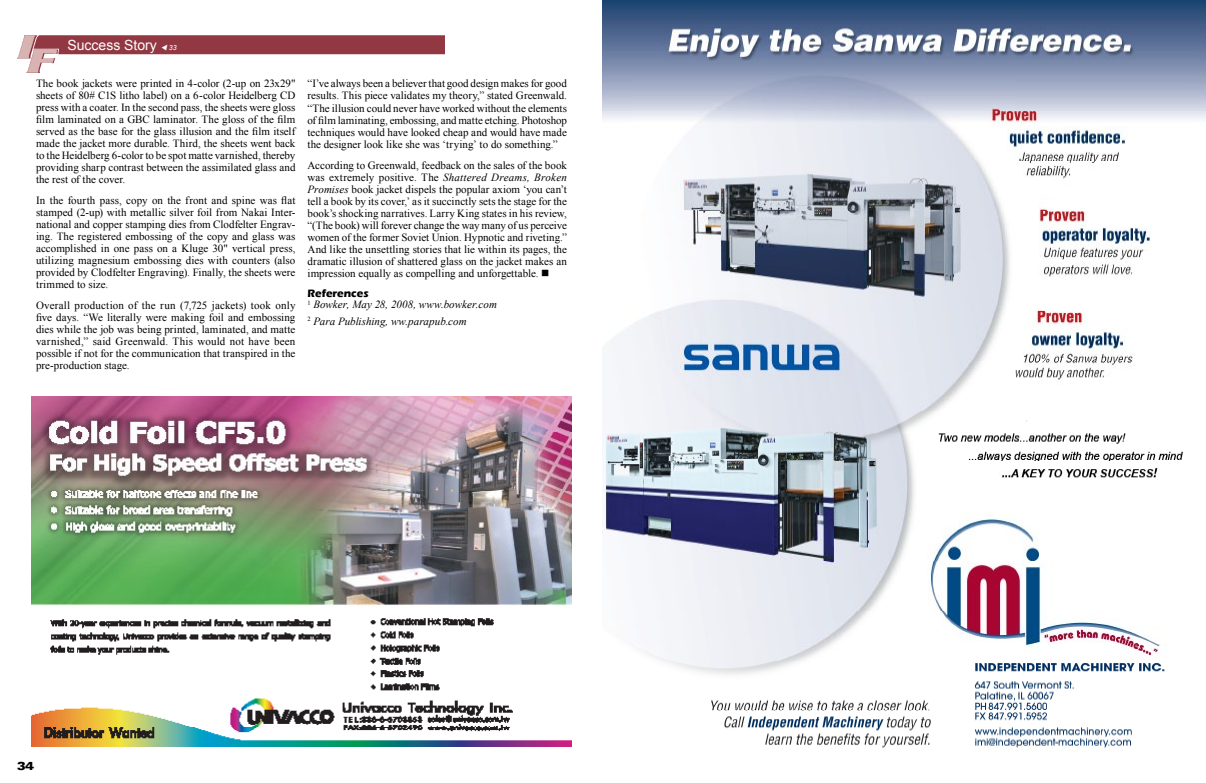
<style>
.page{position:relative;width:1206px;height:783px;background:#fff}
.page>*{position:absolute;margin:0;border:0;box-sizing:border-box;transform-origin:0 0}
.t1{font:14px "Arial";color:#fff}
.t2{font:900 12px "Universal";color:#000}
.t3{font:11px/12px "Times New Roman";letter-spacing:.005em;color:#000;text-align:justify}
.t4{font:italic 11px/16.5px "Times New Roman";letter-spacing:.005em;color:#000}
.t5{font:700 11px "Eras ITC";color:#000}
.s1{font-style:italic;font-size:7px}
.s2{font-style:italic}
</style>
<div class="page">
<img style="left:18px;top:36px;width:426px;height:36px">
<img style="left:31px;top:396px;width:540px;height:351px">
<img style="left:603px;top:0;width:603px;height:748px">
<p class="t1" style="left:68px;top:36px;width:111px">Success Story ▼ <span class="s1">33</span></p>
<p class="t3" style="left:36px;top:78px;width:261px">The book jackets were printed in 4-color (2-up on 23x29" sheets of 80# C1S litho label) on a 6-color Heidelberg CD press with a coater. In the second pass, the sheets were gloss film laminated on a GBC laminator. The gloss of the film served as the base for the glass illusion and the film itself made the jacket more durable. Third, the sheets went back to the Heidelberg 6-color to be spot matte varnished, thereby providing sharp contrast between the assimilated glass and the rest of the cover.</p>
<p class="t3" style="left:36px;top:195px;width:261px">In the fourth pass, copy on the front and spine was flat stamped (2-up) with metallic silver foil from Nakai Inter&shy;national and copper stamping dies from Clodfelter Engrav&shy;ing. The registered embossing of the copy and glass was accomplished in one pass on a Kluge 30" vertical press, utilizing magnesium embossing dies with counters (also provided by Clodfelter Engraving). Finally, the sheets were trimmed to size.</p>
<p class="t3" style="left:36px;top:300px;width:261px">Overall production of the run (7,725 jackets) took only five days. “We literally were making foil and embossing dies while the job was being printed, laminated, and matte varnished,” said Greenwald. This would not have been possible if not for the communication that transpired in the pre-production stage.</p>
<p class="t3" style="left:308px;top:78px;width:261px">“I’ve always been a believer that good design makes for good results. This piece validates my theory,” stated Greenwald. “The illusion could never have worked without the elements of film laminating, embossing, and matte etching. Photoshop techniques would have looked cheap and would have made the designer look like she was ‘trying’ to do something.”</p>
<p class="t3" style="left:308px;top:159px;width:261px">According to Greenwald, feedback on the sales of the book was extremely positive. The <span class="s2">Shattered Dreams, Broken Promises</span> book jacket dispels the popular axiom ‘you can’t tell a book by its cover,’ as it succinctly sets the stage for the book’s shocking narratives. Larry King states in his review, “(The book) will forever change the way many of us perceive women of the former Soviet Union. Hypnotic and riveting.” And like the unsettling stories that lie within its pages, the dramatic illusion of shattered glass on the jacket makes an impression equally as compelling and unforgettable. ■</p>
<p class="t5" style="left:308px;top:287px;width:63px">References</p>
<p class="t4" style="left:308px;top:296px;width:191px"><sup>1</sup> Bowker, May 28, 2008, www.bowker.com<br><sup>2</sup> Para Publishing, ww.parapub.com</p>
<p class="t2" style="left:17px;top:759px;width:18px">34</p>
</div>
